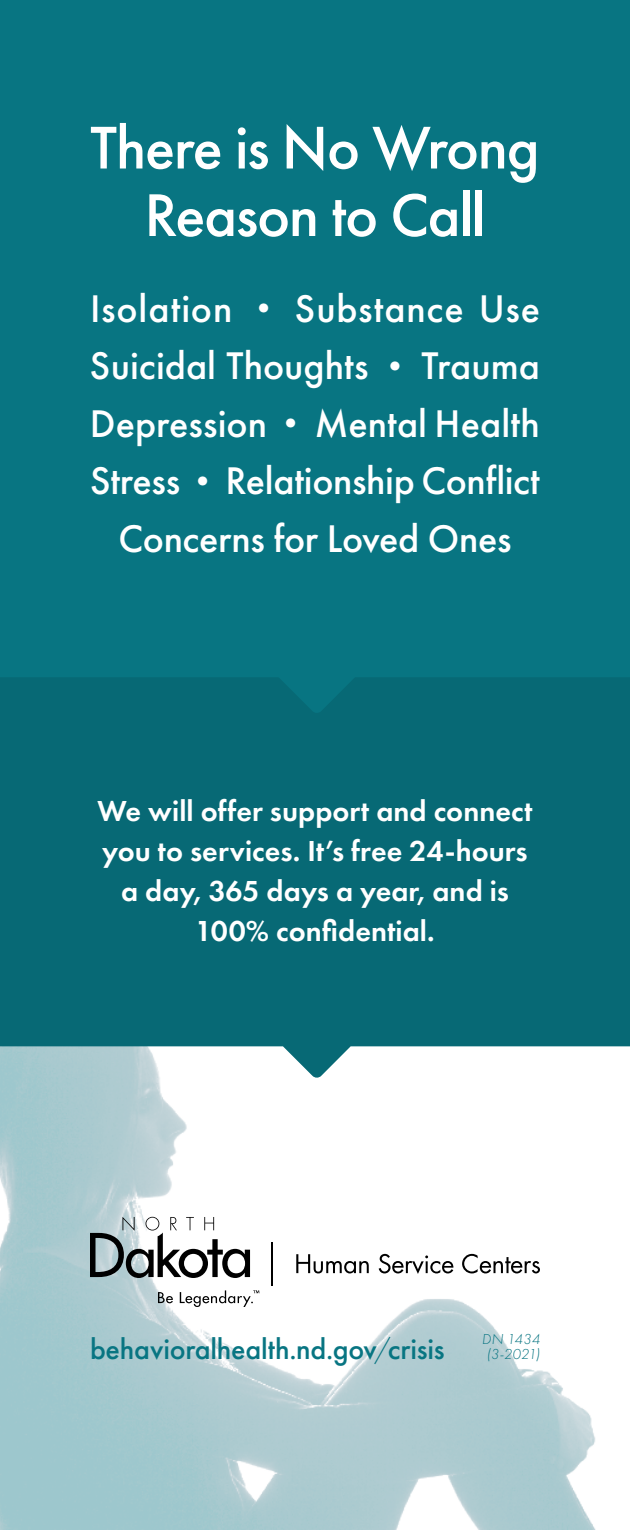
<style>
.page{position:relative;width:630px;height:1530px;background:#fff}
.page>*{position:absolute;margin:0;border:0;box-sizing:border-box;transform-origin:0 0}
.t1{font:500 62.5px/67.5px "Futura PT";letter-spacing:-.02em;color:#fff;text-align:center}
.t2{font:500 40px/57.5px "Futura PT";color:#fff;text-align:center}
.t3{font:600 30px/40px "Futura PT";color:#fff;text-align:center}
.t4{font:500 30px "Futura PT";letter-spacing:-.01em;color:#087582}
.t5{font:italic 300 15px/15px "Futura PT";letter-spacing:.025em;color:#087582;text-align:center}
.s1{font-size:32.5px}
.s2{font-weight:300}
</style>
<div class="page">
<img style="left:0;top:1078px;width:596px;height:452px">
<div style="left:0;top:0;width:630px;height:677px;background:#087582"></div>
<hr style="left:272px;top:1242px;width:1px;height:43px;background:#000">
<svg style="left:296px;top:1254px;width:73px;height:19px"></svg>
<svg style="left:379px;top:1254px;width:75px;height:20px"></svg>
<svg style="left:462px;top:1254px;width:78px;height:19px"></svg>
<svg style="left:90px;top:1217px;width:160px;height:61px"></svg>
<svg style="left:158px;top:1292px;width:15px;height:11px"></svg>
<svg style="left:180px;top:1290px;width:79px;height:17px"></svg>
<svg style="left:0;top:677px;width:630px;height:401px;background:#18737e"></svg>
<svg style="left:243px;top:677px;width:144px;height:37px;background:#076c78"></svg>
<h1 class="t1" style="left:90px;top:114px;width:451px">There is No Wrong<br>Reason to Call</h1>
<p class="t2" style="left:90px;top:280px;width:452px">Isolation <span class="s1">•</span> Substance Use<br>Suicidal Thoughts <span class="s1">•</span> Trauma<br>Depression <span class="s1">•</span> Mental Health<br>Stress <span class="s1">•</span> Relationship Conflict<br>Concerns for Loved Ones</p>
<p class="t3" style="left:98px;top:791px;width:436px">We will offer support and connect you to services. It’s free 24-hours a day, 365 days a year, and is<br>100% confidential.</p>
<p class="t4" style="left:90px;top:1331px;width:356px">behavioralhealth.nd.gov<span class="s2">/</span>crisis</p>
<p class="t5" style="left:482px;top:1332px;width:60px">DN 1434 (3-2021)</p>
</div>
